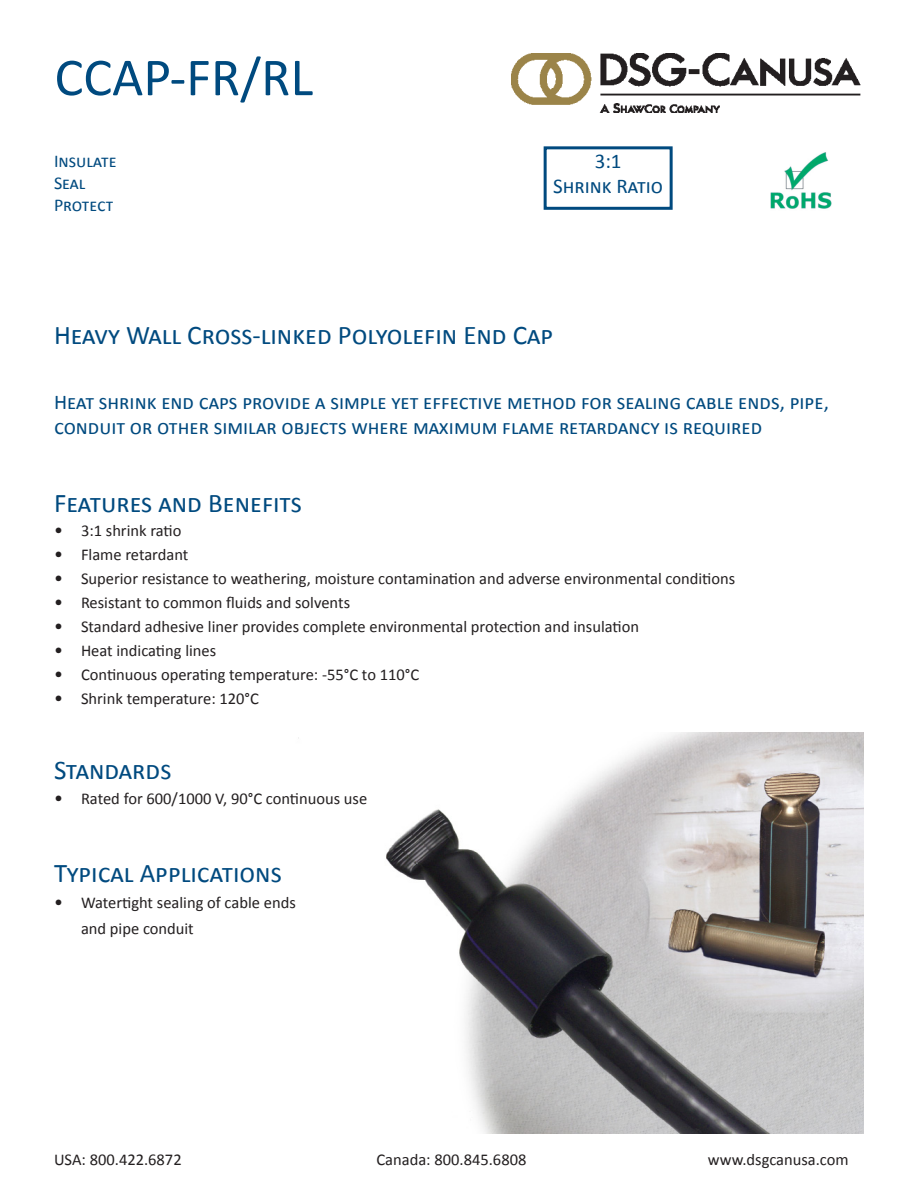
<style>
.page{position:relative;width:918px;height:1188px;background:#fff}
.page>*{position:absolute;margin:0;border:0;box-sizing:border-box;transform-origin:0 0}
.t1{font:54px "Calibri";color:#004a7f}
.t2{font:27px "Calibri";color:#004a7f}
.t3{font:21px/25.2px "Calibri";color:#004a7f}
.t4{font:18px "Calibri";color:#004a7f}
.t5{font:16.5px "Calibri";color:#231f20}
.s1{font-size:18px}
</style>
<div class="page">
<img style="left:512px;top:54px;width:349px;height:59px">
<img style="left:298px;top:733px;width:566px;height:401px">
<div style="left:544px;top:146px;width:129px;height:64px;border:3px solid #004a7f"></div>
<img style="left:770px;top:152px;width:62px;height:57px">
<p class="t1" style="left:55px;top:44px;width:260px">CCAP-FR/RL</p>
<p class="t4" style="left:54px;top:150px;width:64px">Insulate</p>
<p class="t4" style="left:54px;top:172px;width:33px">Seal</p>
<p class="t4" style="left:54px;top:193px;width:61px">Protect</p>
<p class="t3" style="left:595px;top:148px;width:28px">3:1</p>
<p class="t3" style="left:553px;top:173px;width:112px">Shrink Ratio</p>
<p class="t2" style="left:54px;top:319px;width:501px">Heavy Wall Cross-linked Polyolefin End Cap</p>
<p class="t3" style="left:54px;top:388px;width:777px">Heat shrink end caps provide a simple yet effective method for sealing cable ends, pipe, conduit or other similar objects where maximum flame retardancy is required</p>
<p class="t2" style="left:54px;top:487px;width:250px">Features and Benefits</p>
<p class="t5" style="left:54px;top:521px;width:129px"><span class="s1">•</span> 3:1 shrink ratio</p>
<p class="t5" style="left:54px;top:545px;width:136px"><span class="s1">•</span> Flame retardant</p>
<p class="t5" style="left:54px;top:569px;width:683px"><span class="s1">•</span> Superior resistance to weathering, moisture contamination and adverse environmental conditions</p>
<p class="t5" style="left:54px;top:593px;width:298px"><span class="s1">•</span> Resistant to common fluids and solvents</p>
<p class="t5" style="left:54px;top:617px;width:587px"><span class="s1">•</span> Standard adhesive liner provides complete environmental protection and insulation</p>
<p class="t5" style="left:54px;top:641px;width:164px"><span class="s1">•</span> Heat indicating lines</p>
<p class="t5" style="left:54px;top:665px;width:367px"><span class="s1">•</span> Continuous operating temperature: -55°C to 110°C</p>
<p class="t5" style="left:54px;top:689px;width:207px"><span class="s1">•</span> Shrink temperature: 120°C</p>
<p class="t2" style="left:54px;top:753px;width:119px">Standards</p>
<p class="t5" style="left:54px;top:789px;width:315px"><span class="s1">•</span> Rated for 600/1000 V, 90°C continuous use</p>
<p class="t2" style="left:54px;top:857px;width:229px">Typical Applications</p>
<p class="t5" style="left:54px;top:893px;width:243px"><span class="s1">•</span> Watertight sealing of cable ends</p>
<p class="t5" style="left:81px;top:918px;width:114px">and pipe conduit</p>
<p class="t5" style="left:54px;top:1149px;width:129px">USA: 800.422.6872</p>
<p class="t5" style="left:376px;top:1149px;width:151px">Canada: 800.845.6808</p>
<p class="t5" style="left:708px;top:1149px;width:142px">www.dsgcanusa.com</p>
</div>
